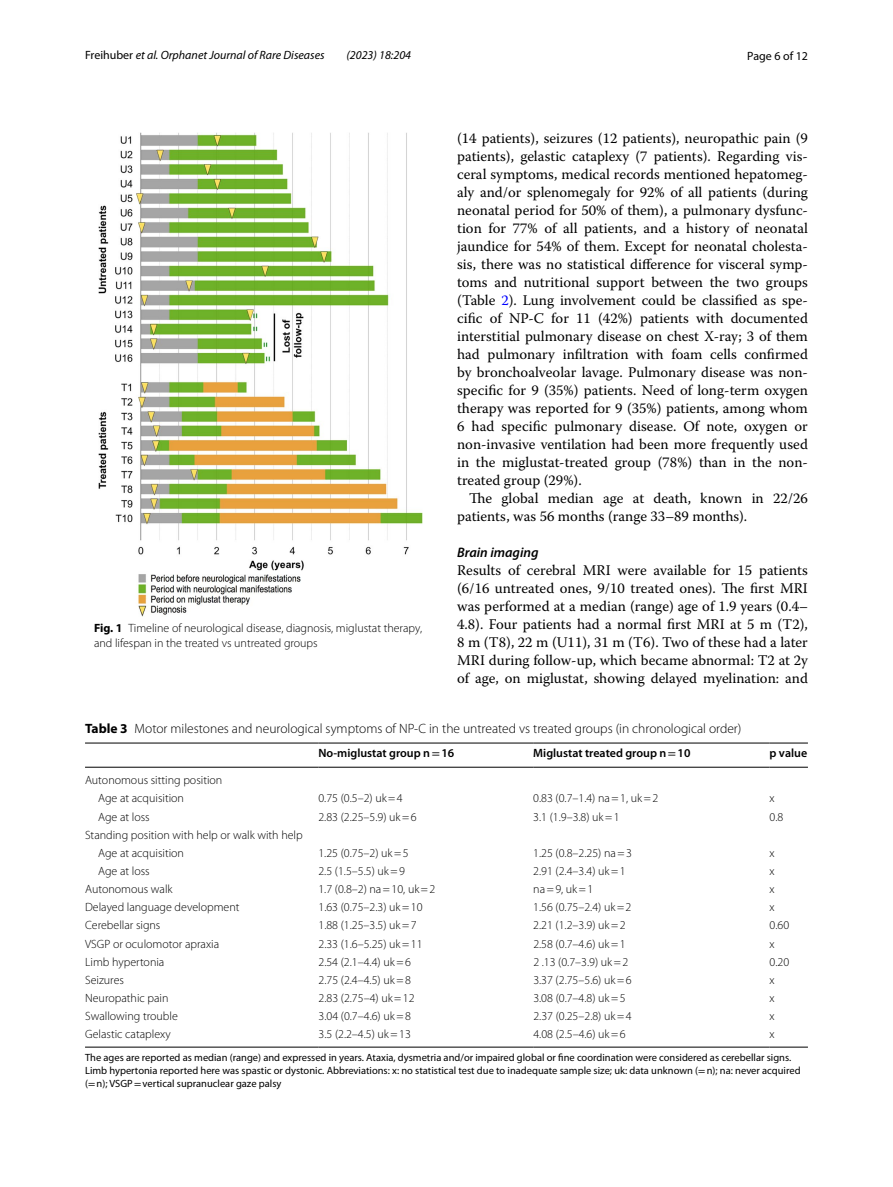
<style>
.page{position:relative;width:893px;height:1187px;background:#fff}
.page>*{position:absolute;margin:0;border:0;box-sizing:border-box;transform-origin:0 0}
.t1{font:14.7px/18px "Warnock Pro";color:#000;text-align:justify}
.t2{font:italic 600 13.8px "Myriad Pro";color:#000}
.t3{font:300 13.5px "Myriad Pro";color:#000}
.t4{font:300 12px/18.1px "Myriad Pro";color:#000}
.t5{font:italic 12px "Myriad Pro";color:#000}
.t6{font:600 12px "Myriad Pro";color:#000}
.t7{font:12px "Myriad Pro";color:#000}
.t8{font:10.5px/12.8px "Myriad Pro";color:#000}
.s1{font-style:normal}
.s2{font-weight:700}
.s3{color:#00f}
.s4{font-family:"STIX";font-weight:400}
.s5{font-family:"STIX"}
</style>
<div class="page">
<img style="left:99px;top:133px;width:323px;height:483px">
<hr style="left:85px;top:742px;width:233px;height:1px;background:#000">
<hr style="left:85px;top:767px;width:233px;height:1px;background:#000">
<hr style="left:318px;top:742px;width:215px;height:1px;background:#000">
<hr style="left:318px;top:767px;width:215px;height:1px;background:#000">
<hr style="left:533px;top:742px;width:236px;height:1px;background:#000">
<hr style="left:533px;top:767px;width:236px;height:1px;background:#000">
<hr style="left:769px;top:742px;width:39px;height:1px;background:#000">
<hr style="left:769px;top:767px;width:39px;height:1px;background:#000">
<hr style="left:85px;top:1046px;width:233px;height:1px;background:#000">
<hr style="left:318px;top:1046px;width:215px;height:1px;background:#000">
<hr style="left:533px;top:1046px;width:236px;height:1px;background:#000">
<hr style="left:769px;top:1046px;width:39px;height:1px;background:#000">
<p class="t5" style="left:85px;top:48px;width:241px"><span class="s1">Freihuber</span> et al. Orphanet Journal of Rare Diseases</p>
<p class="t5" style="left:346px;top:48px;width:66px">(2023) 18:204</p>
<p class="t7" style="left:747px;top:48px;width:62px">Page 6 of 12</p>
<p class="t4" style="left:94px;top:620px;width:330px;line-height:15px"><span class="s2">Fig. 1</span> Timeline of neurological disease, diagnosis, miglustat therapy, and lifespan in the treated vs untreated groups</p>
<p class="t1" style="left:457px;top:128px;width:352px">(14 patients), seizures (12 patients), neuropathic pain (9 patients), gelastic cataplexy (7 patients). Regarding vis&shy;ceral symptoms, medical records mentioned hepatomeg&shy;aly and/or splenomegaly for 92% of all patients (during neonatal period for 50% of them), a pulmonary dysfunc&shy;tion for 77% of all patients, and a history of neonatal jaundice for 54% of them. Except for neonatal cholesta&shy;sis, there was no statistical difference for visceral symp&shy;toms and nutritional support between the two groups (Table <span class="s3">2</span>). Lung involvement could be classified as spe&shy;cific of NP-C for 11 (42%) patients with documented interstitial pulmonary disease on chest X-ray; 3 of them had pulmonary infiltration with foam cells confirmed by bronchoalveolar lavage. Pulmonary disease was non&shy;specific for 9 (35%) patients. Need of long-term oxygen therapy was reported for 9 (35%) patients, among whom 6 had specific pulmonary disease. Of note, oxygen or non-invasive ventilation had been more frequently used in the miglustat-treated group (78%) than in the non&shy;treated group (29%).</p>
<p class="t1" style="left:457px;top:488px;width:352px;text-indent:12px">The global median age at death, known in 22/26 patients, was 56 months (range 33–89 months).</p>
<p class="t2" style="left:457px;top:543px;width:83px">Brain imaging</p>
<p class="t1" style="left:457px;top:560px;width:352px">Results of cerebral MRI were available for 15 patients (6/16 untreated ones, 9/10 treated ones). The first MRI was performed at a median (range) age of 1.9 years (0.4– 4.8). Four patients had a normal first MRI at 5 m (T2), 8 m (T8), 22 m (U11), 31 m (T6). Two of these had a later MRI during follow-up, which became abnormal: T2 at 2y of age, on miglustat, showing delayed myelination: and</p>
<p class="t3" style="left:85px;top:721px;width:658px"><span class="s2">Table 3</span> Motor milestones and neurological symptoms of NP-C in the untreated vs treated groups (in chronological order)</p>
<p class="t4" style="left:98px;top:771px;width:126px;text-indent:-13px">Autonomous sitting position<br>Age at acquisition</p>
<p class="t6" style="left:318px;top:745px;width:137px">No-miglustat group n<span class="s4">=</span>16</p>
<p class="t6" style="left:533px;top:745px;width:159px">Miglustat treated group n<span class="s4">=</span>10</p>
<p class="t6" style="left:769px;top:745px;width:39px">p value</p>
<p class="t4" style="left:318px;top:789px;width:86px">0.75 (0.5–2) uk=4</p>
<p class="t4" style="left:533px;top:789px;width:126px">0.83 (0.7–1.4) na=1, uk=2</p>
<p class="t4" style="left:769px;top:789px;width:7px">x</p>
<p class="t4" style="left:98px;top:807px;width:53px">Age at loss</p>
<p class="t4" style="left:318px;top:807px;width:100px">2.83 (2.25–5.9) uk=6</p>
<p class="t4" style="left:533px;top:807px;width:88px">3.1 (1.9–3.8) uk=1</p>
<p class="t4" style="left:769px;top:807px;width:15px">0.8</p>
<p class="t4" style="left:98px;top:825px;width:206px;text-indent:-13px">Standing position with help or walk with help<br>Age at acquisition</p>
<p class="t4" style="left:318px;top:843px;width:92px">1.25 (0.75–2) uk=5</p>
<p class="t4" style="left:533px;top:843px;width:100px">1.25 (0.8–2.25) na=3</p>
<p class="t4" style="left:769px;top:843px;width:7px">x</p>
<p class="t4" style="left:98px;top:862px;width:53px">Age at loss</p>
<p class="t4" style="left:318px;top:862px;width:88px">2.5 (1.5–5.5) uk=9</p>
<p class="t4" style="left:533px;top:862px;width:94px">2.91 (2.4–3.4) uk=1</p>
<p class="t4" style="left:769px;top:862px;width:7px">x</p>
<p class="t4" style="left:85px;top:880px;width:89px">Autonomous walk</p>
<p class="t4" style="left:318px;top:880px;width:118px">1.7 (0.8–2) na=10, uk=2</p>
<p class="t4" style="left:533px;top:880px;width:62px">na=9, uk=1</p>
<p class="t4" style="left:769px;top:880px;width:7px">x</p>
<p class="t4" style="left:85px;top:898px;width:156px">Delayed language development</p>
<p class="t4" style="left:318px;top:898px;width:106px">1.63 (0.75–2.3) uk=10</p>
<p class="t4" style="left:533px;top:898px;width:100px">1.56 (0.75–2.4) uk=2</p>
<p class="t4" style="left:769px;top:898px;width:7px">x</p>
<p class="t4" style="left:85px;top:916px;width:77px">Cerebellar signs</p>
<p class="t4" style="left:318px;top:916px;width:100px">1.88 (1.25–3.5) uk=7</p>
<p class="t4" style="left:533px;top:916px;width:94px">2.21 (1.2–3.9) uk=2</p>
<p class="t4" style="left:769px;top:916px;width:21px">0.60</p>
<p class="t4" style="left:85px;top:934px;width:136px">VSGP or oculomotor apraxia</p>
<p class="t4" style="left:318px;top:934px;width:106px">2.33 (1.6–5.25) uk=11</p>
<p class="t4" style="left:533px;top:934px;width:94px">2.58 (0.7–4.6) uk=1</p>
<p class="t4" style="left:770px;top:934px;width:7px">x</p>
<p class="t4" style="left:85px;top:952px;width:81px">Limb hypertonia</p>
<p class="t4" style="left:318px;top:952px;width:94px">2.54 (2.1–4.4) uk=6</p>
<p class="t4" style="left:533px;top:952px;width:96px">2 .13 (0.7–3.9) uk=2</p>
<p class="t4" style="left:770px;top:952px;width:21px">0.20</p>
<p class="t4" style="left:85px;top:970px;width:40px">Seizures</p>
<p class="t4" style="left:319px;top:970px;width:94px">2.75 (2.4–4.5) uk=8</p>
<p class="t4" style="left:533px;top:970px;width:100px">3.37 (2.75–5.6) uk=6</p>
<p class="t4" style="left:770px;top:970px;width:7px">x</p>
<p class="t4" style="left:85px;top:989px;width:85px">Neuropathic pain</p>
<p class="t4" style="left:319px;top:989px;width:98px">2.83 (2.75–4) uk=12</p>
<p class="t4" style="left:533px;top:989px;width:94px">3.08 (0.7–4.8) uk=5</p>
<p class="t4" style="left:770px;top:989px;width:7px">x</p>
<p class="t4" style="left:85px;top:1007px;width:94px">Swallowing trouble</p>
<p class="t4" style="left:319px;top:1007px;width:94px">3.04 (0.7–4.6) uk=8</p>
<p class="t4" style="left:533px;top:1007px;width:100px">2.37 (0.25–2.8) uk=4</p>
<p class="t4" style="left:770px;top:1007px;width:7px">x</p>
<p class="t4" style="left:85px;top:1025px;width:87px">Gelastic cataplexy</p>
<p class="t4" style="left:319px;top:1025px;width:94px">3.5 (2.2–4.5) uk=13</p>
<p class="t4" style="left:533px;top:1025px;width:94px">4.08 (2.5–4.6) uk=6</p>
<p class="t4" style="left:770px;top:1025px;width:7px">x</p>
<p class="t8" style="left:85px;top:1050px;width:717px">The ages are reported as median (range) and expressed in years. Ataxia, dysmetria and/or impaired global or fine coordination were considered as cerebellar signs.<br>Limb hypertonia reported here was spastic or dystonic. Abbreviations: x: no statistical test due to inadequate sample size; uk: data unknown (<span class="s5">=</span>n); na: never acquired (<span class="s5">=</span>n); VSGP<span class="s5">=</span>vertical supranuclear gaze palsy</p>
</div>
